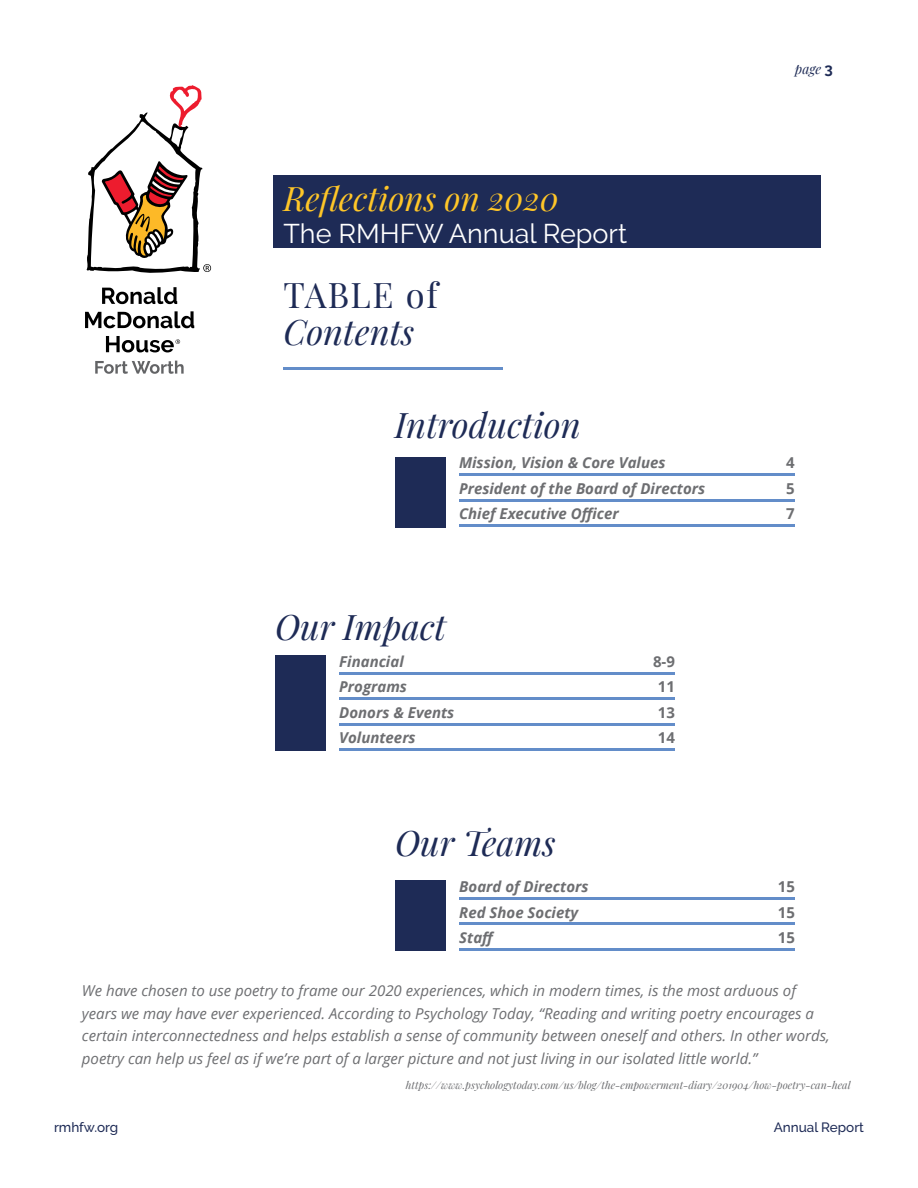
<style>
.page{position:relative;width:918px;height:1188px;background:#fff}
.page>*{position:absolute;margin:0;border:0;box-sizing:border-box;transform-origin:0 0}
.t1{font:italic 34.5px "Playfair Display";color:#1e2b56}
.t2{font:34.5px "Playfair Display";letter-spacing:.045em;color:#1e2b56}
.t3{font:italic 33px "Playfair Display";color:#ffc628}
.t4{font:27px "Raleway";color:#fff}
.t5{font:italic 15px/22.5px "Open Sans";color:#6d6e71}
.t6{font:italic 700 15px "Open Sans";color:#6d6e71}
.t7{font:700 15px "Open Sans";color:#6d6e71}
.t8{font:500 13.5px "Raleway";color:#1e2b56}
.t9{font:italic 13.5px "Playfair Display";color:#1e2b56}
.t10{font:italic 10.5px "Playfair Display";color:#6d6e71}
.s1{font-family:"Raleway";font-weight:700;font-style:normal;font-size:15px}
</style>
<div class="page">
<div style="left:273px;top:175px;width:547px;height:73px;background:#1e2b56"></div>
<hr style="left:283px;top:367px;width:220px;height:3px;background:#638dc9">
<hr style="left:459px;top:474px;width:336px;height:2px;background:#638dc9">
<hr style="left:339px;top:672px;width:336px;height:2px;background:#638dc9">
<hr style="left:459px;top:897px;width:336px;height:3px;background:#638dc9">
<hr style="left:459px;top:499px;width:336px;height:3px;background:#638dc9">
<hr style="left:339px;top:697px;width:336px;height:3px;background:#638dc9">
<hr style="left:459px;top:923px;width:336px;height:2px;background:#638dc9">
<hr style="left:459px;top:525px;width:336px;height:2px;background:#638dc9">
<hr style="left:339px;top:748px;width:336px;height:3px;background:#638dc9">
<hr style="left:459px;top:948px;width:336px;height:3px;background:#638dc9">
<div style="left:395px;top:457px;width:50px;height:70px;background:#1e2b56"></div>
<div style="left:275px;top:655px;width:51px;height:96px;background:#1e2b56"></div>
<div style="left:395px;top:881px;width:51px;height:70px;background:#1e2b56"></div>
<svg style="left:86px;top:85px;width:125px;height:188px"></svg>
<svg style="left:102px;top:287px;width:75px;height:17px"></svg>
<svg style="left:85px;top:311px;width:109px;height:17px"></svg>
<svg style="left:106px;top:336px;width:74px;height:16px"></svg>
<svg style="left:95px;top:361px;width:89px;height:13px"></svg>
<hr style="left:339px;top:723px;width:336px;height:2px;background:#638dc9">
<h2 class="t3" style="left:284px;top:173px;width:277px">Reflections on 2020</h2>
<h3 class="t4" style="left:284px;top:218px;width:345px">The RMHFW Annual Report</h3>
<h1 class="t2" style="left:283px;top:268px;width:156px">TABLE of</h1>
<h1 class="t1" style="left:283px;top:306px;width:133px">Contents</h1>
<h1 class="t1" style="left:395px;top:398px;width:187px">Introduction</h1>
<p class="t6" style="left:459px;top:452px;width:208px">Mission, Vision &amp; Core Values</p>
<p class="t6" style="left:459px;top:478px;width:248px">President of the Board of Directors</p>
<p class="t6" style="left:459px;top:503px;width:161px">Chief Executive Officer</p>
<h1 class="t1" style="left:275px;top:600px;width:173px">Our Impact</h1>
<p class="t6" style="left:339px;top:651px;width:66px">Financial</p>
<p class="t6" style="left:339px;top:676px;width:69px">Programs</p>
<p class="t7" style="left:653px;top:651px;width:23px">8-9</p>
<p class="t7" style="left:658px;top:676px;width:19px">11</p>
<p class="t6" style="left:339px;top:702px;width:117px">Donors &amp; Events</p>
<p class="t7" style="left:658px;top:702px;width:19px">13</p>
<p class="t6" style="left:339px;top:727px;width:78px">Volunteers</p>
<h1 class="t1" style="left:395px;top:817px;width:162px">Our Teams</h1>
<p class="t6" style="left:459px;top:876px;width:131px">Board of Directors</p>
<p class="t6" style="left:459px;top:902px;width:121px">Red Shoe Society</p>
<p class="t6" style="left:459px;top:927px;width:38px">Staff</p>
<p class="t7" style="left:658px;top:727px;width:19px">14</p>
<p class="t9" style="left:795px;top:58px;width:39px">page <span class="s1">3</span></p>
<p class="t7" style="left:786px;top:452px;width:10px">4</p>
<p class="t7" style="left:786px;top:478px;width:10px">5</p>
<p class="t7" style="left:786px;top:503px;width:10px">7</p>
<p class="t7" style="left:778px;top:876px;width:19px">15</p>
<p class="t7" style="left:778px;top:901px;width:19px">15</p>
<p class="t7" style="left:778px;top:927px;width:19px">15</p>
<p class="t5" style="left:82px;top:979px;width:749px">We have chosen to use poetry to frame our 2020 experiences, which in modern times, is the most arduous of years we may have ever experienced. According to Psychology Today, “Reading and writing poetry encourages a certain interconnectedness and helps establish a sense of community between oneself and others. In other words, poetry can help us feel as if we’re part of a larger picture and not just living in our isolated little world.”</p>
<p class="t10" style="left:406px;top:1077px;width:446px">https://www.psychologytoday.com/us/blog/the-empowerment-diary/201904/how-poetry-can-heal</p>
<p class="t8" style="left:54px;top:1119px;width:66px">rmhfw.org</p>
<p class="t8" style="left:774px;top:1119px;width:92px">Annual Report</p>
</div>
